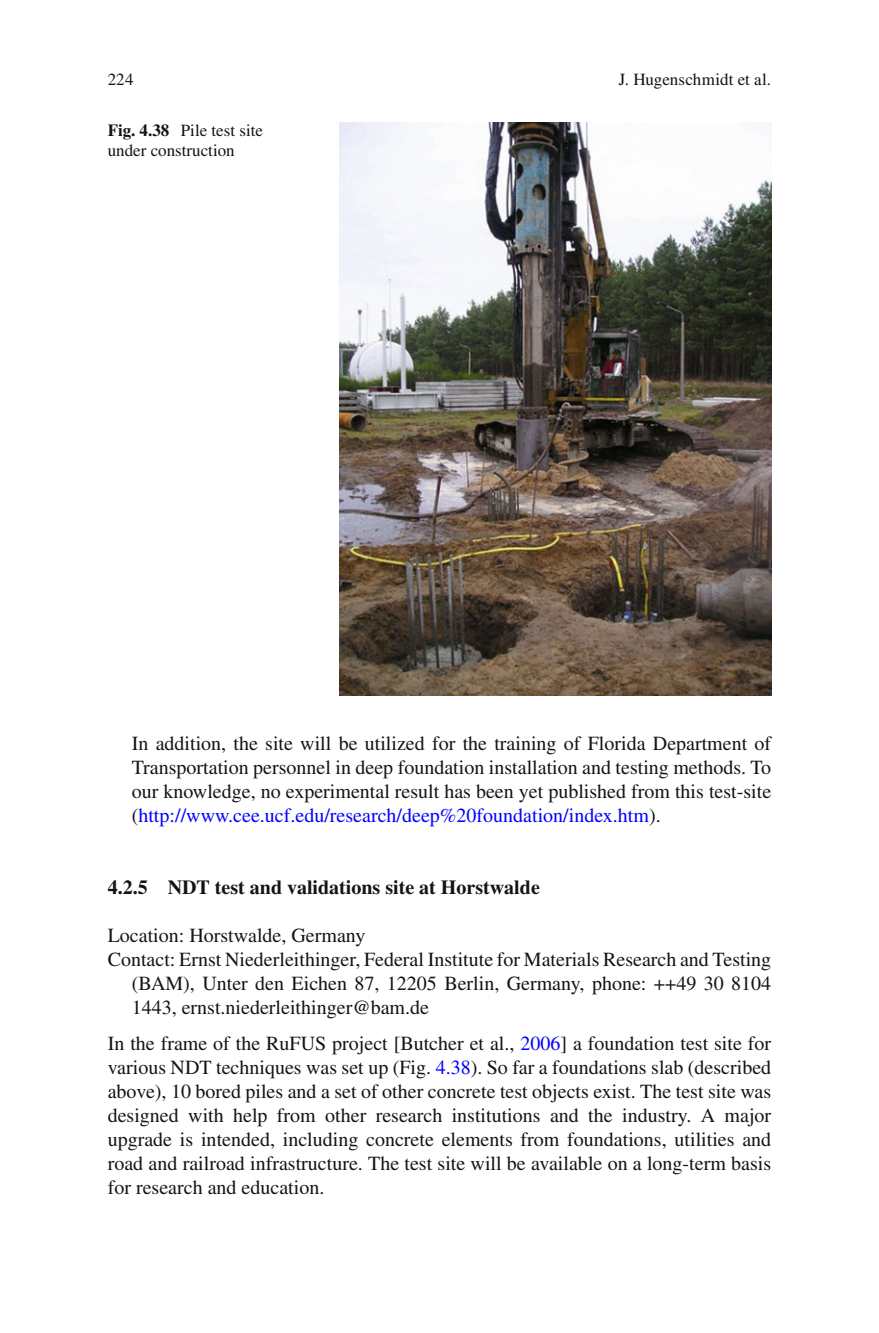
<style>
.page{position:relative;width:879px;height:1333px;background:#fff}
.page>*{position:absolute;margin:0;border:0;box-sizing:border-box;transform-origin:0 0}
.t1{font:20px/24px "Times";color:#131413;text-align:justify}
.t2{font:700 20px "Times";color:#131413}
.t3{font:17px/20px "Times";color:#131413}
.s1{font-weight:700}
.s2{color:#00f}
</style>
<div class="page">
<img style="left:339px;top:122px;width:432px;height:573px">
<p class="t3" style="left:108px;top:71px;width:27px">224</p>
<p class="t3" style="left:619px;top:71px;width:154px">J. Hugenschmidt et al.</p>
<p class="t3" style="left:108px;top:121px;width:157px"><span class="s1">Fig. 4.38</span> Pile test site under construction</p>
<p class="t1" style="left:132px;top:733px;width:641px">In addition, the site will be utilized for the training of Florida Department of Transportation personnel in deep foundation installation and testing methods. To our knowledge, no experimental result has been yet published from this test-site ( <span class="s2">http://www.cee.ucf.edu/research/deep%20foundation/index.htm</span> ).</p>
<p class="t2" style="left:108px;top:880px;width:434px">4.2.5 NDT test and validations site at Horstwalde</p>
<p class="t1" style="left:108px;top:925px;width:259px">Location: Horstwalde, Germany</p>
<p class="t1" style="left:108px;top:949px;width:665px">Contact: Ernst Niederleithinger, Federal Institute for Materials Research and Testing</p>
<p class="t1" style="left:132px;top:973px;width:641px">(BAM), Unter den Eichen 87, 12205 Berlin, Germany, phone: ++49 30 8104</p>
<p class="t1" style="left:132px;top:997px;width:299px">1443, ernst.niederleithinger@bam.de</p>
<p class="t1" style="left:108px;top:1033px;width:665px">In the frame of the RuFUS project [Butcher et al., <span class="s2">2006</span> ] a foundation test site for various NDT techniques was set up (Fig. <span class="s2">4.38</span> ). So far a foundations slab (described above), 10 bored piles and a set of other concrete test objects exist. The test site was designed with help from other research institutions and the industry. A major upgrade is intended, including concrete elements from foundations, utilities and road and railroad infrastructure. The test site will be available on a long-term basis for research and education.</p>
</div>
